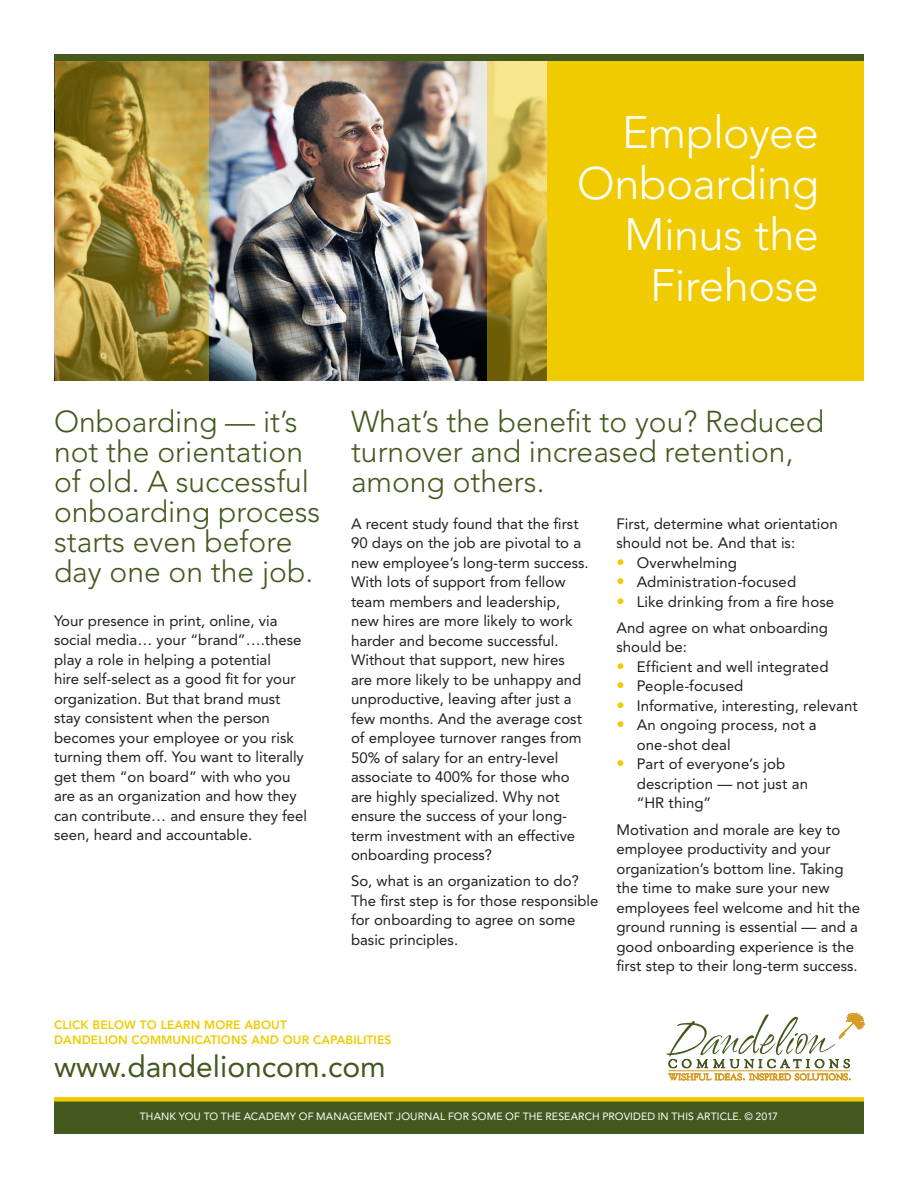
<style>
.page{position:relative;width:918px;height:1188px;background:#fff}
.page>*{position:absolute;margin:0;border:0;box-sizing:border-box;transform-origin:0 0}
.t1{font:300 45px/51px "Avenir";letter-spacing:-.01em;color:#fff;text-align:right}
.t2{font:300 30px/30px "Avenir";color:#44591f}
.t3{font:30px "Avenir";color:#44591f}
.List_Paragraph{font:15px/19.5px "Avenir";color:#231f20}
.t4{font:800 12px/15px "Avenir";letter-spacing:.01em;color:#f0cb02}
.t5{font:10.5px "Avenir";letter-spacing:.01em;color:#fff}
.s1{font-size:16.5px;color:#f0cb02}
</style>
<div class="page">
<svg style="left:666px;top:1012px;width:199px;height:69px"></svg>
<hr style="left:668px;top:1070px;width:182px;height:1px;background:#d69e28">
<img style="left:54px;top:60px;width:433px;height:320px">
<div style="left:54px;top:1101px;width:810px;height:33px;background:#44591f"></div>
<div style="left:54px;top:1097px;width:810px;height:5px;background:#f0cb02"></div>
<img style="left:55px;top:60px;width:153px;height:320px">
<svg style="left:487px;top:60px;width:61px;height:320px"></svg>
<div style="left:548px;top:54px;width:316px;height:326px;background:#f0cb02"></div>
<div style="left:54px;top:54px;width:810px;height:6px;background:#44591f"></div>
<p class="t1" style="left:577px;top:107px;width:243px">Employee<br>Onboarding<br>Minus the<br>Firehose</p>
<p class="t2" style="left:54px;top:407px;width:268px">Onboarding — it’s not the orientation of old. A successful onboarding process starts even before day one on the job.</p>
<p class="List_Paragraph" style="left:54px;top:611px;width:255px">Your presence in print, online, via social media… your “brand”….these play a role in helping a potential<br>hire self-select as a good fit for your organization. But that brand must stay consistent when the person becomes your employee or you risk turning them off. You want to literally get them “on board” with who you are as an organization and how they can contribute… and ensure they feel seen, heard and accountable.</p>
<p class="t2" style="left:351px;top:407px;width:475px">What’s the benefit to you? Reduced turnover and increased retention, among others.</p>
<p class="List_Paragraph" style="left:351px;top:514px;width:239px">A recent study found that the first<br>90 days on the job are pivotal to a new employee’s long-term success.<br>With lots of support from fellow team members and leadership, new hires are more likely to work harder and become successful.<br>Without that support, new hires are more likely to be unhappy and unproductive, leaving after just a few months. And the average cost of employee turnover ranges from<br>50% of salary for an entry-level associate to 400% for those who are highly specialized. Why not ensure the success of your long&shy;term investment with an effective onboarding process?</p>
<p class="List_Paragraph" style="left:351px;top:871px;width:249px">So, what is an organization to do?<br>The first step is for those responsible for onboarding to agree on some basic principles.</p>
<p class="List_Paragraph" style="left:616px;top:514px;width:223px">First, determine what orientation should not be. And that is:</p>
<p class="List_Paragraph" style="left:616px;top:553px;width:122px"><span class="s1">•</span> Overwhelming</p>
<p class="List_Paragraph" style="left:616px;top:572px;width:181px"><span class="s1">•</span> Administration-focused</p>
<p class="List_Paragraph" style="left:616px;top:592px;width:219px"><span class="s1">•</span> Like drinking from a fire hose</p>
<p class="List_Paragraph" style="left:616px;top:618px;width:213px">And agree on what onboarding should be:</p>
<p class="List_Paragraph" style="left:616px;top:657px;width:214px"><span class="s1">•</span> Efficient and well integrated</p>
<p class="List_Paragraph" style="left:616px;top:676px;width:128px"><span class="s1">•</span> People-focused</p>
<p class="List_Paragraph" style="left:616px;top:696px;width:243px"><span class="s1">•</span> Informative, interesting, relevant</p>
<p class="List_Paragraph" style="left:637px;top:715px;width:181px;text-indent:-20px"><span class="s1">•</span> An ongoing process, not a one-shot deal</p>
<p class="List_Paragraph" style="left:637px;top:754px;width:173px;text-indent:-20px"><span class="s1">•</span> Part of everyone’s job description — not just an “HR thing”</p>
<p class="List_Paragraph" style="left:616px;top:820px;width:245px">Motivation and morale are key to employee productivity and your organization’s bottom line. Taking the time to make sure your new employees feel welcome and hit the ground running is essential — and a good onboarding experience is the first step to their long-term success.</p>
<p class="t4" style="left:54px;top:1017px;width:339px">CLICK BELOW TO LEARN MORE ABOUT<br>DANDELION COMMUNICATIONS AND OUR CAPABILITIES</p>
<h2 class="t3" style="left:54px;top:1049px;width:333px">www.dandelioncom.com</h2>
<p class="t5" style="left:140px;top:1110px;width:640px">THANK YOU TO THE ACADEMY OF MANAGEMENT JOURNAL FOR SOME OF THE RESEARCH PROVIDED IN THIS ARTICLE. © 2017</p>
</div>
